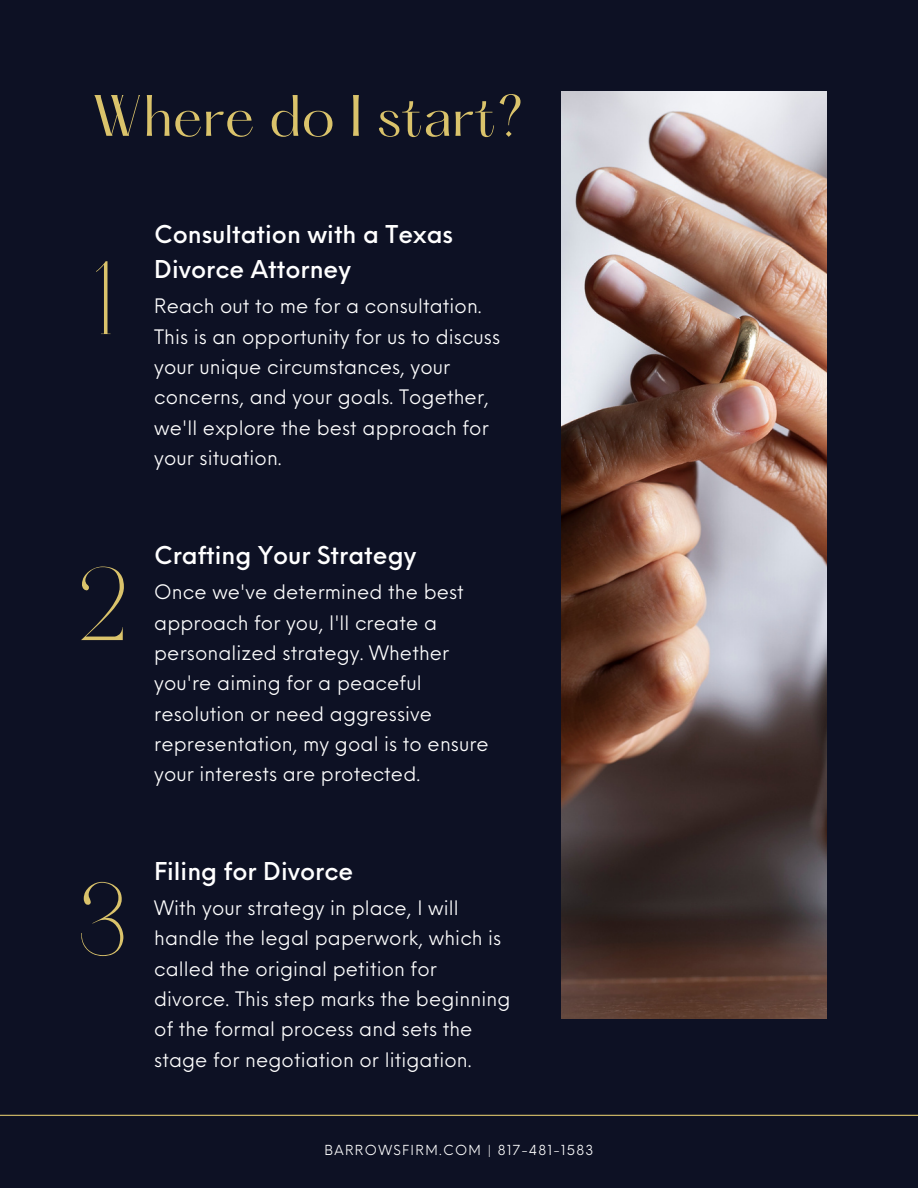
<style>
.page{position:relative;width:918px;height:1188px;background:#0d1124}
.page>*{position:absolute;margin:0;border:0;box-sizing:border-box;transform-origin:0 0}
.t1{font:104.1px "Joliet";color:#dac36b}
.t2{font:51px "Hatton";color:#dac36b}
.t3{font:500 24px/34.8px "Neue Einstellung";color:#fff}
.t4{font:19.5px/30.3px "Neue Einstellung";letter-spacing:.005em;color:#fff}
.t5{font:13.5px "Neue Einstellung";letter-spacing:.1em;color:#fff}
</style>
<div class="page">
<img style="left:561px;top:92px;width:266px;height:927px">
<hr style="left:0;top:1115px;width:918px;height:1px;background:#dac36b">
<p class="t2" style="left:92px;top:92px;width:434px">Where do I start?</p>
<p class="t1" style="left:92px;top:234px;width:24px">1</p>
<p class="t3" style="left:154px;top:215px;width:300px">Consultation with a Texas<br>Divorce Attorney</p>
<p class="t4" style="left:154px;top:289px;width:347px">Reach out to me for a consultation.<br>This is an opportunity for us to discuss your unique circumstances, your concerns, and your goals. Together, we'll explore the best approach for your situation.</p>
<p class="t1" style="left:77px;top:540px;width:53px">2</p>
<p class="t1" style="left:77px;top:855px;width:52px">3</p>
<p class="t3" style="left:154px;top:536px;width:264px">Crafting Your Strategy</p>
<p class="t4" style="left:154px;top:575px;width:336px">Once we've determined the best approach for you, I'll create a personalized strategy. Whether you're aiming for a peaceful resolution or need aggressive representation, my goal is to ensure your interests are protected.</p>
<p class="t3" style="left:154px;top:851px;width:201px">Filing for Divorce</p>
<p class="t4" style="left:154px;top:891px;width:358px">With your strategy in place, I will handle the legal paperwork, which is called the original petition for divorce. This step marks the beginning of the formal process and sets the stage for negotiation or litigation.</p>
<p class="t5" style="left:324px;top:1138px;width:271px">BARROWSFIRM.COM | 817-481-1583</p>
</div>
